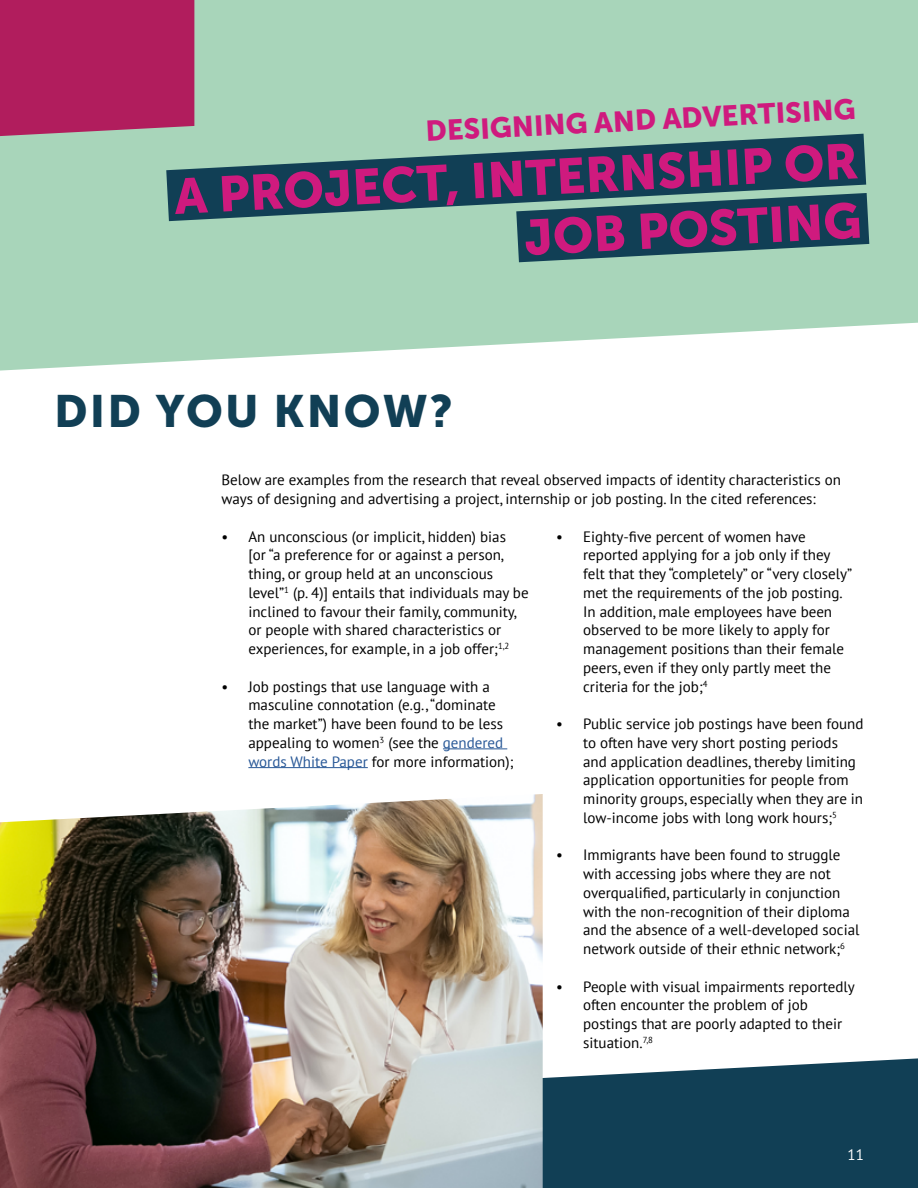
<style>
.page{position:relative;width:918px;height:1188px;background:#fff}
.page>*{position:absolute;margin:0;border:0;box-sizing:border-box;transform-origin:0 0}
.t1{font:49.5px/59.4px "Museo Sans 900";color:#cf1a7e;text-align:right}
.t2{font:45px "Museo Sans 900";letter-spacing:.05em;color:#113f55}
.t3{font:28.5px "Museo Sans 900";color:#cf1a7e}
.t4{font:15px/18.8px "PT Sans";color:#000}
.t5{font:15px "PT Sans";color:#fff}
.s1{color:#285897}
</style>
<div class="page">
<svg style="left:543px;top:1058px;width:375px;height:130px;background:#234e62"></svg>
<svg style="left:0;top:0;width:918px;height:371px;background:#b2dac2"></svg>
<svg style="left:114px;top:106px;width:804px;height:143px;background:#78a59a"></svg>
<svg style="left:464px;top:165px;width:454px;height:125px;background:#588584"></svg>
<hr style="left:443px;top:748px;width:64px;height:1px;background:#285897">
<hr style="left:248px;top:767px;width:120px;height:1px;background:#285897">
<img style="left:0;top:794px;width:543px;height:394px">
<div style="left:0;top:0;width:194px;height:136px;background:#b11d5d"></div>
<h3 class="t3" style="left:425px;top:115px;width:432px;rotate:-3deg">DESIGNING AND ADVERTISING</h3>
<h1 class="t1" style="left:173px;top:167px;width:686px;rotate:-3deg">A PROJECT, INTERNSHIP OR<br>JOB POSTING</h1>
<h2 class="t2" style="left:54px;top:386px;width:400px">DID YOU KNOW?</h2>
<p class="t4" style="left:221px;top:470px;width:621px">Below are examples from the research that reveal observed impacts of identity characteristics on ways of designing and advertising a project, internship or job posting. In the cited references:</p>
<p class="t4" style="left:248px;top:527px;width:282px;text-indent:-27px">• An unconscious (or implicit, hidden) bias<br>[or “a preference for or against a person, thing, or group held at an unconscious level”<sup>1</sup> (p. 4)] entails that individuals may be inclined to favour their family, community, or people with shared characteristics or experiences, for example, in a job offer;<sup>1,2</sup></p>
<p class="t4" style="left:248px;top:677px;width:267px;text-indent:-27px">• Job postings that use language with a masculine connotation (e.g., “dominate the market”) have been found to be less appealing to women<sup>3</sup> (see the <span class="s1">gendered words White Paper</span> for more information);</p>
<p class="t4" style="left:583px;top:527px;width:271px;text-indent:-27px">• Eighty-five percent of women have reported applying for a job only if they felt that they “completely” or “very closely” met the requirements of the job posting.<br>In addition, male employees have been observed to be more likely to apply for management positions than their female peers, even if they only partly meet the criteria for the job;<sup>4</sup></p>
<p class="t4" style="left:583px;top:714px;width:282px;text-indent:-27px">• Public service job postings have been found to often have very short posting periods and application deadlines, thereby limiting application opportunities for people from minority groups, especially when they are in low-income jobs with long work hours;<sup>5</sup></p>
<p class="t4" style="left:583px;top:845px;width:278px;text-indent:-27px">• Immigrants have been found to struggle with accessing jobs where they are not overqualified, particularly in conjunction with the non-recognition of their diploma and the absence of a well-developed social network outside of their ethnic network;<sup>6</sup></p>
<p class="t4" style="left:583px;top:977px;width:273px;text-indent:-27px">• People with visual impairments reportedly often encounter the problem of job postings that are poorly adapted to their situation.<sup>7,8</sup></p>
<p class="t5" style="left:848px;top:1145px;width:18px">11</p>
</div>
